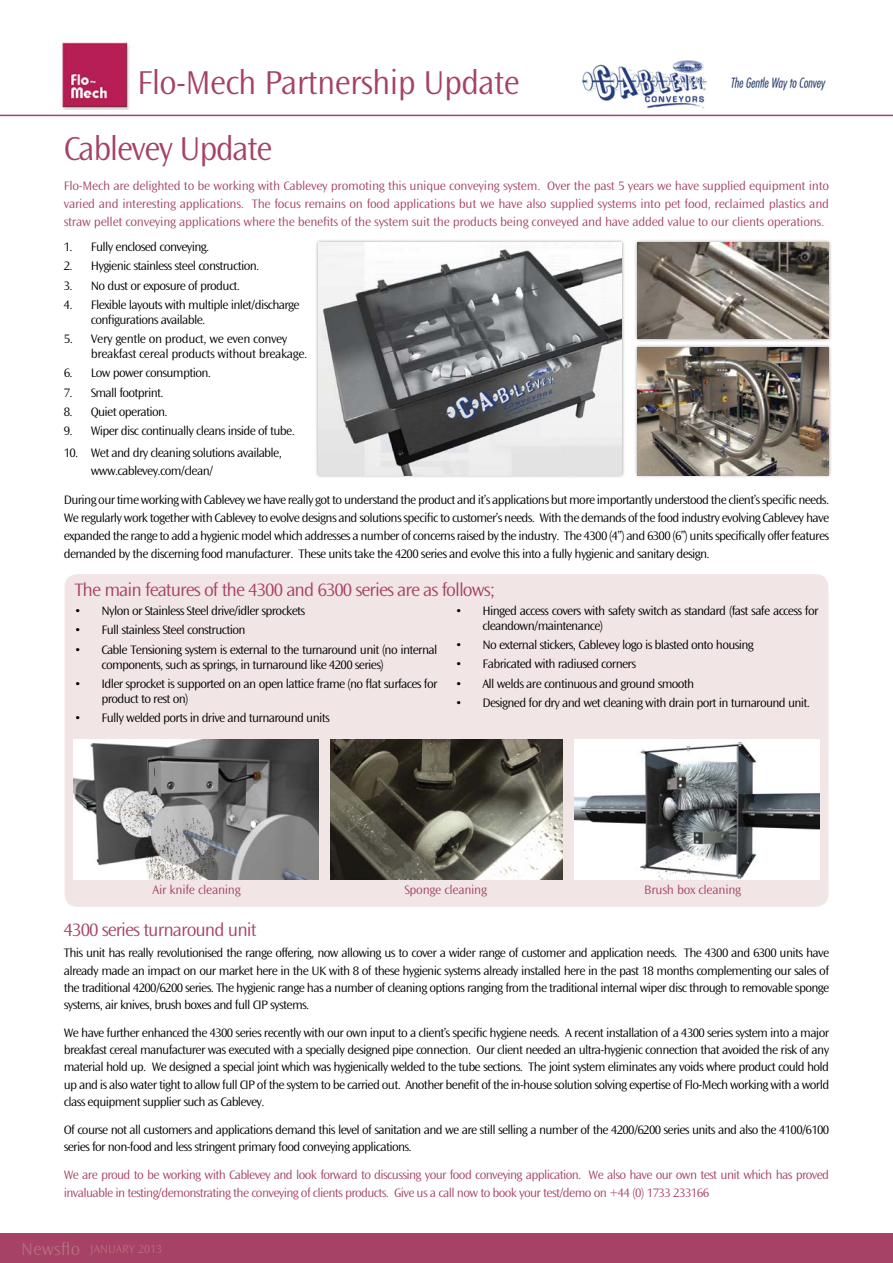
<style>
.page{position:relative;width:893px;height:1263px;background:#fff}
.page>*{position:absolute;margin:0;border:0;box-sizing:border-box;transform-origin:0 0}
.t1{font:300 34.5px/66.2px "Ocean Sans";letter-spacing:-.02em;color:#a54265}
.t2{font:300 18.75px "Ocean Sans";letter-spacing:-.05em;color:#a54265;scale:1.05 1}
.t3{font:300 12.75px/17.2px "Ocean Sans";letter-spacing:-.05em;color:#000;scale:1.05 1}
.t4{font:300 12.75px/18px "Ocean Sans";letter-spacing:-.05em;color:#a54265;text-align:justify;scale:1.05 1}
.t5{font:300 12.75px/15px "Ocean Sans";letter-spacing:-.03em;color:#000;scale:1.05 1}
.t6{font:300 12.75px "Ocean Sans";letter-spacing:-.02em;color:#a54265;scale:1.05 1}
.t7{font:300 12px "Ocean Sans";color:#b76d80;scale:1.05 1}
.s1{font-size:18px}
</style>
<div class="page">
<div style="left:65px;top:574px;width:763px;height:333px;background:#f1e5e6;border-radius:13px"></div>
<img style="left:331px;top:740px;width:231px;height:139px">
<img style="left:73px;top:740px;width:246px;height:139px">
<img style="left:574px;top:740px;width:246px;height:139px">
<div style="left:0;top:1233px;width:893px;height:30px;background:#a54265"></div>
<hr style="left:0;top:115px;width:893px;height:1px;background:#a54265">
<img style="left:62px;top:42px;width:68px;height:67px">
<div style="left:315px;top:239px;width:310px;height:240px;background:#000;opacity:.4"></div>
<img style="left:319px;top:243px;width:303px;height:232px">
<div style="left:634px;top:239px;width:198px;height:103px;background:#000;opacity:.4"></div>
<img style="left:637px;top:243px;width:191px;height:95px">
<div style="left:634px;top:344px;width:198px;height:135px;background:#000;opacity:.4"></div>
<img style="left:637px;top:347px;width:191px;height:128px">
<img style="left:582px;top:60px;width:244px;height:48px">
<h1 class="t1" style="left:64px;top:50px;width:457px;text-indent:73px">Flo-Mech Partnership Update<br>Cablevey Update</h1>
<p class="t4" style="left:64px;top:176px;width:730px">Flo-Mech are delighted to be working with Cablevey promoting this unique conveying system. Over the past 5 years we have supplied equipment into varied and interesting applications. The focus remains on food applications but we have also supplied systems into pet food, reclaimed plastics and straw pellet conveying applications where the benefits of the system suit the products being conveyed and have added value to our clients operations.</p>
<p class="t3" style="left:64px;top:239px;width:140px">1. Fully enclosed conveying.</p>
<p class="t3" style="left:64px;top:258px;width:188px">2. Hygienic stainless steel construction.</p>
<p class="t3" style="left:64px;top:277px;width:169px">3. No dust or exposure of product.</p>
<p class="t3" style="left:91px;top:297px;width:200px;line-height:15px;text-indent:-27px">4. Flexible layouts with multiple inlet/discharge configurations available.</p>
<p class="t5" style="left:91px;top:332px;width:208px;text-indent:-27px">5. Very gentle on product, we even convey breakfast cereal products without breakage.</p>
<p class="t3" style="left:64px;top:365px;width:142px">6. Low power consumption.</p>
<p class="t3" style="left:64px;top:384px;width:97px">7. Small footprint.</p>
<p class="t3" style="left:64px;top:403px;width:101px">8. Quiet operation.</p>
<p class="t3" style="left:64px;top:423px;width:222px">9. Wiper disc continually cleans inside of tube.</p>
<p class="t3" style="left:91px;top:444px;width:184px;line-height:18px;text-indent:-27px">10. Wet and dry cleaning solutions available, www.cablevey.com/clean/</p>
<p class="t3" style="left:64px;top:491px;width:730px;line-height:18px;text-align:justify">During our time working with Cablevey we have really got to understand the product and it’s applications but more importantly understood the client’s specific needs.<br>We regularly work together with Cablevey to evolve designs and solutions specific to customer’s needs. With the demands of the food industry evolving Cablevey have expanded the range to add a hygienic model which addresses a number of concerns raised by the industry. The 4300 (4”) and 6300 (6”) units specifically offer features demanded by the discerning food manufacturer. These units take the 4200 series and evolve this into a fully hygienic and sanitary design.</p>
<h2 class="t2" style="left:74px;top:579px;width:402px">The main features of the 4300 and 6300 series are as follows;</h2>
<p class="t3" style="left:74px;top:602px;width:221px">• Nylon or Stainless Steel drive/idler sprockets</p>
<p class="t3" style="left:74px;top:622px;width:164px">• Full stainless Steel construction</p>
<p class="t3" style="left:101px;top:642px;width:322px;line-height:15px;text-indent:-27px">• Cable Tensioning system is external to the turnaround unit (no internal components, such as springs, in turnaround like 4200 series)</p>
<p class="t3" style="left:101px;top:676px;width:322px;line-height:15px;text-indent:-27px">• Idler sprocket is supported on an open lattice frame (no flat surfaces for product to rest on)</p>
<p class="t3" style="left:74px;top:709px;width:245px">• Fully welded ports in drive and turnaround units</p>
<p class="t3" style="left:482px;top:603px;width:322px;line-height:15px;text-indent:-27px">• Hinged access covers with safety switch as standard (fast safe access for cleandown/maintenance)</p>
<p class="t3" style="left:455px;top:637px;width:286px">• No external stickers, Cablevey logo is blasted onto housing</p>
<p class="t3" style="left:455px;top:656px;width:173px">• Fabricated with radiused corners</p>
<p class="t3" style="left:455px;top:675px;width:229px">• All welds are continuous and ground smooth</p>
<p class="t3" style="left:455px;top:694px;width:339px">• Designed for dry and wet cleaning with drain port in turnaround unit.</p>
<p class="t6" style="left:153px;top:883px;width:85px">Air knife cleaning</p>
<p class="t6" style="left:404px;top:883px;width:80px">Sponge cleaning</p>
<p class="t6" style="left:644px;top:883px;width:94px">Brush box cleaning</p>
<h2 class="t2" style="left:64px;top:919px;width:185px">4300 series turnaround unit</h2>
<p class="t3" style="left:64px;top:945px;width:730px;text-align:justify">This unit has really revolutionised the range offering, now allowing us to cover a wider range of customer and application needs. The 4300 and 6300 units have already made an impact on our market here in the UK with 8 of these hygienic systems already installed here in the past 18 months complementing our sales of the traditional 4200/6200 series. The hygienic range has a number of cleaning options ranging from the traditional internal wiper disc through to removable sponge systems, air knives, brush boxes and full CIP systems.</p>
<p class="t3" style="left:64px;top:1024px;width:731px;text-align:justify">We have further enhanced the 4300 series recently with our own input to a client’s specific hygiene needs. A recent installation of a 4300 series system into a major breakfast cereal manufacturer was executed with a specially designed pipe connection. Our client needed an ultra-hygienic connection that avoided the risk of any material hold up. We designed a special joint which was hygienically welded to the tube sections. The joint system eliminates any voids where product could hold up and is also water tight to allow full CIP of the system to be carried out. Another benefit of the in-house solution solving expertise of Flo-Mech working with a world class equipment supplier such as Cablevey.</p>
<p class="t3" style="left:64px;top:1121px;width:730px">Of course not all customers and applications demand this level of sanitation and we are still selling a number of the 4200/6200 series units and also the 4100/6100 series for non-food and less stringent primary food conveying applications.</p>
<p class="t4" style="left:64px;top:1166px;width:730px">We are proud to be working with Cablevey and look forward to discussing your food conveying application. We also have our own test unit which has proved invaluable in testing/demonstrating the conveying of clients products. Give us a call now to book your test/demo on +44 (0) 1733 233166</p>
<p class="t7" style="left:21px;top:1243px;width:136px"><span class="s1">n ewsflo</span> JANUARY 2013</p>
</div>
